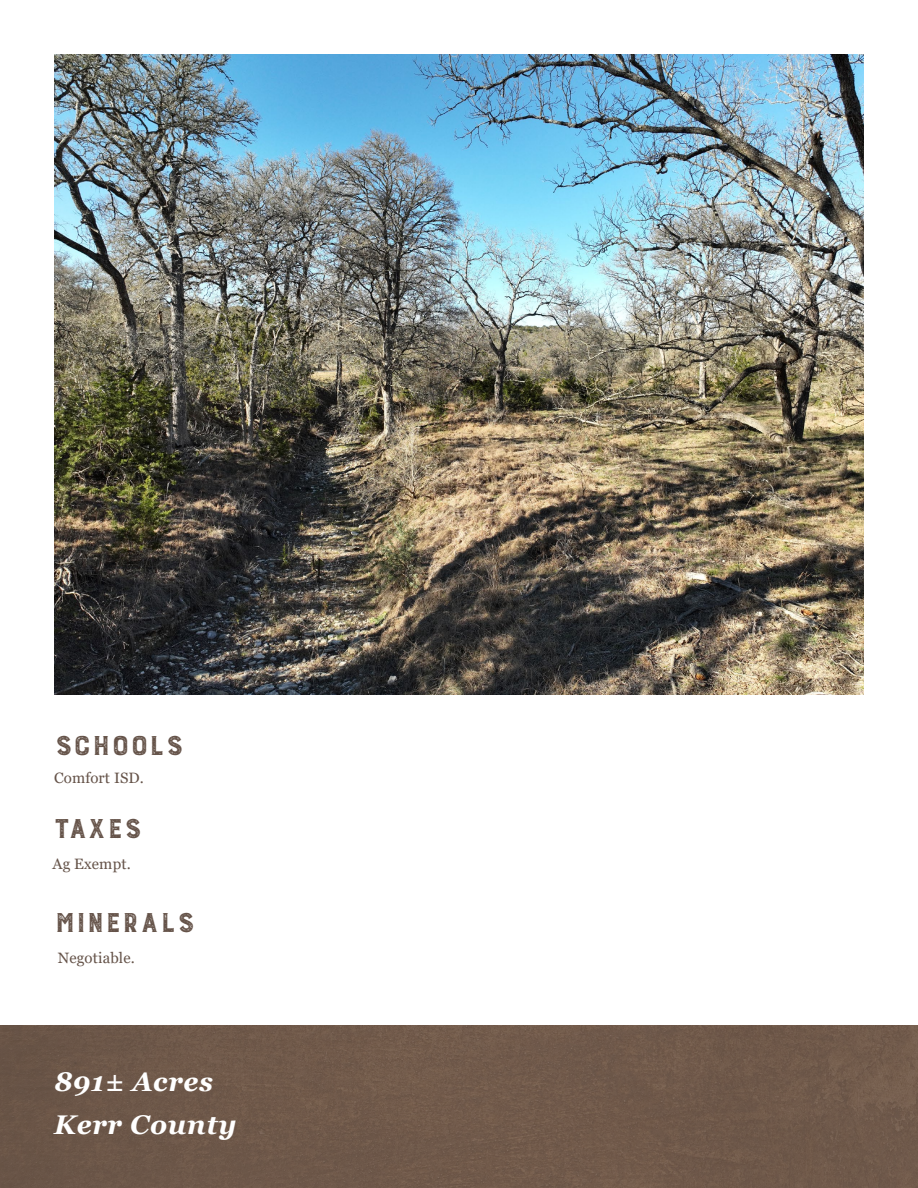
<style>
.page{position:relative;width:918px;height:1188px;background:#fff}
.page>*{position:absolute;margin:0;border:0;box-sizing:border-box;transform-origin:0 0}
.t1{font:300 36px "Burford Rustic";color:#655349}
.t2{font:italic 700 27px "Georgia";letter-spacing:.025em;color:#fff}
.t3{font:15px "Georgia";letter-spacing:.01em;color:#655349}
</style>
<div class="page">
<div style="left:0;top:1025px;width:918px;height:163px;background:#6f594a"></div>
<img style="left:54px;top:54px;width:810px;height:641px">
<p class="t1" style="left:54px;top:727px;width:131px">schools</p>
<p class="t3" style="left:54px;top:768px;width:92px">Comfort ISD.</p>
<p class="t1" style="left:52px;top:810px;width:91px">taxes</p>
<p class="t3" style="left:52px;top:855px;width:80px">Ag Exempt.</p>
<p class="t1" style="left:54px;top:903px;width:143px">minerals</p>
<p class="t3" style="left:58px;top:949px;width:79px">Negotiable.</p>
<p class="t2" style="left:54px;top:1064px;width:161px">891± Acres</p>
<p class="t2" style="left:54px;top:1107px;width:184px">Kerr County</p>
</div>
